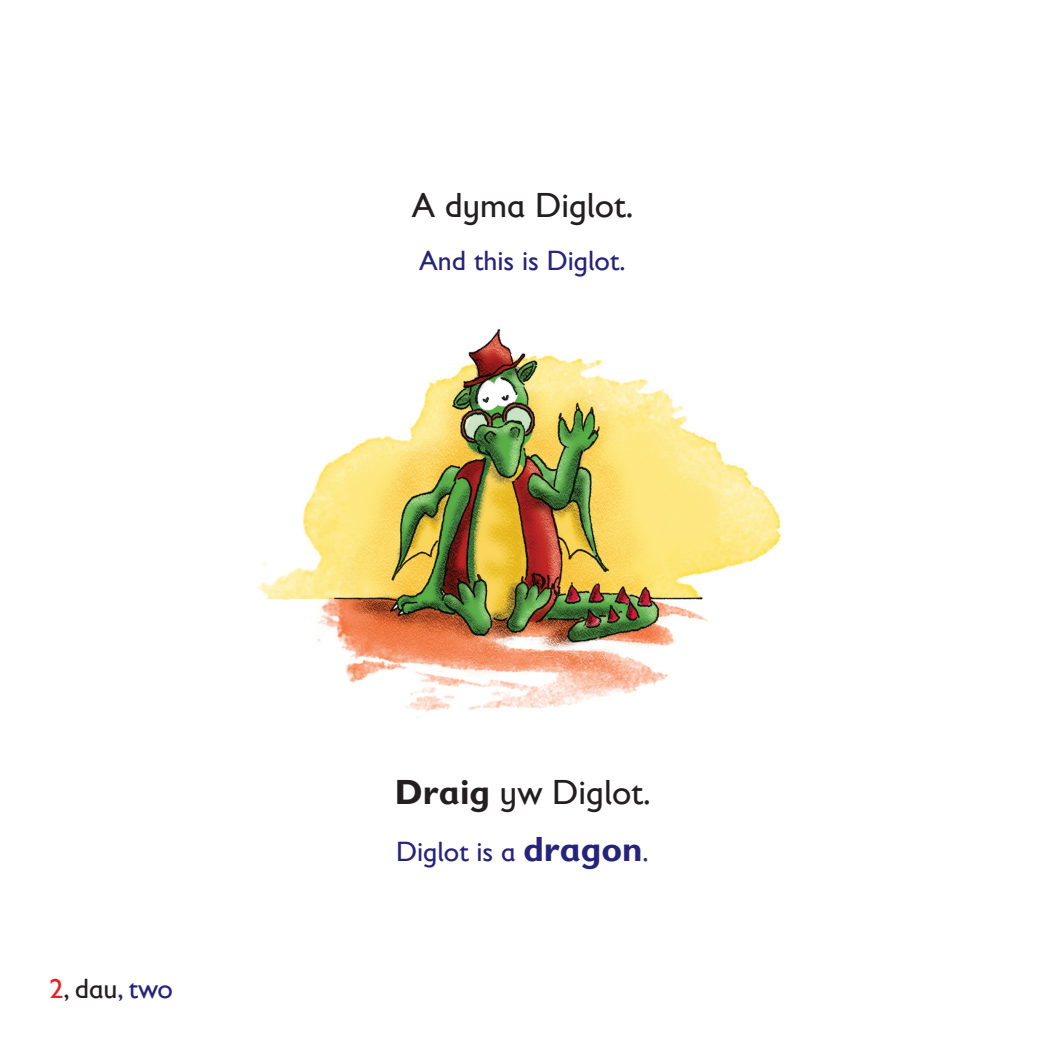
<style>
.page{position:relative;width:1042px;height:1042px;background:#fff}
.page>*{position:absolute;margin:0;border:0;box-sizing:border-box;transform-origin:0 0}
.t1{font:35px "Gill Sans MT Schlbk";color:#231f20}
.t2{font:28px "Gill Sans MT Schlbk";color:#26237b}
.t3{font:28px "Gill Sans MT Schlbk";color:#231f20}
.s1{color:#ee1d23}
.s2{color:#26237b}
.s3{font-weight:700}
.s4{font-weight:700;font-size:35px}
</style>
<div class="page">
<img style="left:256px;top:328px;width:525px;height:384px">
<p class="t3" style="left:50px;top:972px;width:125px"><span class="s1">2</span>, dau<span class="s2">, two</span></p>
<p class="t1" style="left:412px;top:185px;width:223px">A dyma Diglot.</p>
<p class="t2" style="left:419px;top:245px;width:208px">And this is Diglot.</p>
<p class="t1" style="left:395px;top:771px;width:257px"><span class="s3">Draig</span> yw Diglot.</p>
<p class="t2" style="left:396px;top:835px;width:254px">Diglot is a <span class="s4">dragon</span>.</p>
</div>
